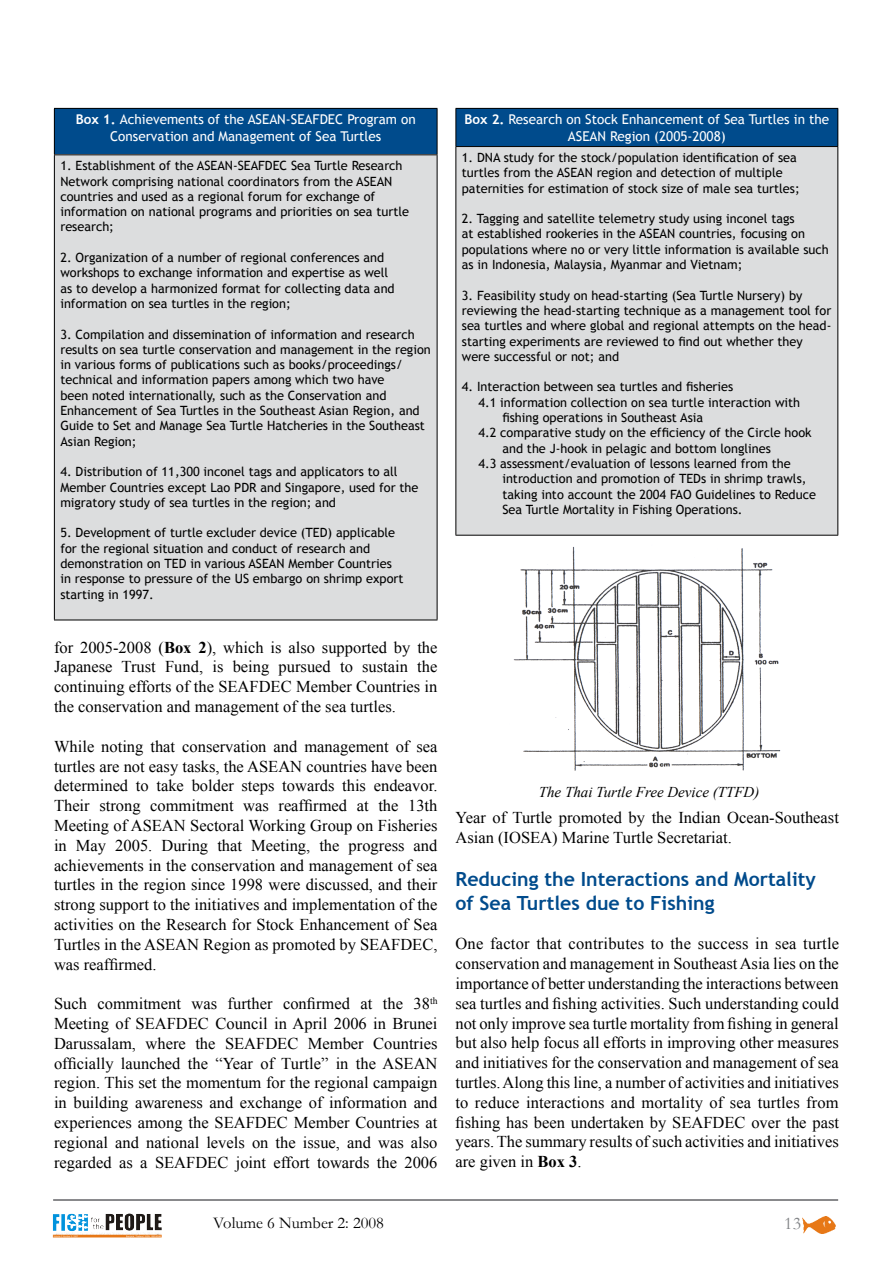
<style>
.page{position:relative;width:893px;height:1263px;background:#fff}
.page>*{position:absolute;margin:0;border:0;box-sizing:border-box;transform-origin:0 0}
.t1{font:700 19.5px/23.4px "Trebuchet MS";color:#004b8c}
.t2{font:18px "Garamond";color:#808285}
.t3{font:16.5px/19.8px "Times New Roman";color:#000;text-align:justify}
.t4{font:16.5px "Garamond";color:#000}
.t5{font:italic 15px "Times New Roman";color:#000}
.t6{font:13.5px/16.2px "Trebuchet MS";color:#fff;text-align:center}
.t7{font:12.75px/15.3px "Trebuchet MS";color:#000}
.s1{font-weight:700}
</style>
<div class="page">
<img style="left:803px;top:1217px;width:32px;height:16px">
<img style="left:67px;top:1213px;width:95px;height:18px">
<hr style="left:53px;top:1199px;width:785px;height:2px;background:#636467">
<div style="left:54px;top:108px;width:383px;height:47px;background:#004b8c"></div>
<div style="left:54px;top:155px;width:383px;height:465px;background:#dcddde"></div>
<hr style="left:54px;top:108px;width:383px;height:1px;background:#000">
<hr style="left:54px;top:109px;width:1px;height:45px;background:#000">
<hr style="left:437px;top:109px;width:1px;height:45px;background:#000">
<hr style="left:54px;top:154px;width:383px;height:1px;background:#000">
<hr style="left:54px;top:155px;width:1px;height:465px;background:#000">
<hr style="left:437px;top:155px;width:1px;height:465px;background:#000">
<hr style="left:54px;top:620px;width:383px;height:1px;background:#000">
<div style="left:456px;top:108px;width:382px;height:39px;background:#004b8c"></div>
<div style="left:456px;top:147px;width:382px;height:388px;background:#dcddde"></div>
<hr style="left:455px;top:108px;width:383px;height:1px;background:#000">
<hr style="left:455px;top:109px;width:1px;height:37px;background:#000">
<hr style="left:837px;top:109px;width:1px;height:37px;background:#000">
<hr style="left:455px;top:146px;width:383px;height:1px;background:#000">
<hr style="left:455px;top:147px;width:1px;height:388px;background:#000">
<hr style="left:837px;top:147px;width:1px;height:388px;background:#000">
<hr style="left:455px;top:535px;width:383px;height:1px;background:#000">
<img style="left:513px;top:546px;width:268px;height:225px">
<p class="t6" style="left:76px;top:112px;width:341px"><span class="s1">Box 1.</span> Achievements of the ASEAN-SEAFDEC Program on<br>Conservation and Management of Sea Turtles</p>
<p class="t7" style="left:60px;top:158px;width:350px">1. Establishment of the ASEAN-SEAFDEC Sea Turtle Research Network comprising national coordinators from the ASEAN countries and used as a regional forum for exchange of information on national programs and priorities on sea turtle research;</p>
<p class="t7" style="left:60px;top:250px;width:336px">2. Organization of a number of regional conferences and workshops to exchange information and expertise as well as to develop a harmonized format for collecting data and information on sea turtles in the region;</p>
<p class="t7" style="left:60px;top:327px;width:372px">3. Compilation and dissemination of information and research results on sea turtle conservation and management in the region in various forms of publications such as books/proceedings/ technical and information papers among which two have<br>been noted internationally, such as the Conservation and Enhancement of Sea Turtles in the Southeast Asian Region, and Guide to Set and Manage Sea Turtle Hatcheries in the Southeast Asian Region;</p>
<p class="t7" style="left:60px;top:464px;width:360px">4. Distribution of 11,300 inconel tags and applicators to all<br>Member Countries except Lao PDR and Singapore, used for the migratory study of sea turtles in the region; and</p>
<p class="t7" style="left:60px;top:525px;width:345px">5. Development of turtle excluder device (TED) applicable for the regional situation and conduct of research and demonstration on TED in various ASEAN Member Countries in response to pressure of the US embargo on shrimp export starting in 1997.</p>
<p class="t3" style="left:54px;top:637px;width:385px">for 2005-2008 (<span class="s1">Box 2</span>), which is also supported by the Japanese Trust Fund, is being pursued to sustain the continuing efforts of the SEAFDEC Member Countries in the conservation and management of the sea turtles.</p>
<p class="t3" style="left:54px;top:736px;width:385px">While noting that conservation and management of sea turtles are not easy tasks, the ASEAN countries have been determined to take bolder steps towards this endeavor.<br>Their strong commitment was reaffirmed at the 13th Meeting of ASEAN Sectoral Working Group on Fisheries in May 2005. During that Meeting, the progress and achievements in the conservation and management of sea turtles in the region since 1998 were discussed, and their strong support to the initiatives and implementation of the activities on the Research for Stock Enhancement of Sea Turtles in the ASEAN Region as promoted by SEAFDEC, was reaffirmed.</p>
<p class="t3" style="left:54px;top:993px;width:385px">Such commitment was further confirmed at the 38<sup>th </sup>Meeting of SEAFDEC Council in April 2006 in Brunei Darussalam, where the SEAFDEC Member Countries officially launched the “Year of Turtle” in the ASEAN region. This set the momentum for the regional campaign in building awareness and exchange of information and experiences among the SEAFDEC Member Countries at regional and national levels on the issue, and was also regarded as a SEAFDEC joint effort towards the 2006</p>
<p class="t6" style="left:464px;top:112px;width:366px"><span class="s1">Box 2.</span> Research on Stock Enhancement of Sea Turtles in the<br>ASEAN Region (2005-2008)</p>
<p class="t7" style="left:462px;top:150px;width:339px">1. DNA study for the stock/population identification of sea turtles from the ASEAN region and detection of multiple paternities for estimation of stock size of male sea turtles;</p>
<p class="t7" style="left:462px;top:211px;width:368px">2. Tagging and satellite telemetry study using inconel tags<br>at established rookeries in the ASEAN countries, focusing on populations where no or very little information is available such as in Indonesia, Malaysia, Myanmar and Vietnam;</p>
<p class="t7" style="left:462px;top:288px;width:371px">3. Feasibility study on head-starting (Sea Turtle Nursery) by reviewing the head-starting technique as a management tool for sea turtles and where global and regional attempts on the head&shy;starting experiments are reviewed to find out whether they were successful or not; and</p>
<p class="t7" style="left:462px;top:379px;width:273px">4. Interaction between sea turtles and fisheries</p>
<p class="t7" style="left:478px;top:395px;width:323px">4.1 information collection on sea turtle interaction with</p>
<p class="t7" style="left:502px;top:410px;width:202px">fishing operations in Southeast Asia</p>
<p class="t7" style="left:478px;top:425px;width:335px">4.2 comparative study on the efficiency of the Circle hook</p>
<p class="t7" style="left:502px;top:441px;width:270px">and the J-hook in pelagic and bottom longlines</p>
<p class="t7" style="left:478px;top:456px;width:314px">4.3 assessment/evaluation of lessons learned from the</p>
<p class="t7" style="left:502px;top:471px;width:306px">introduction and promotion of TEDs in shrimp trawls,</p>
<p class="t7" style="left:502px;top:487px;width:315px">taking into account the 2004 FAO Guidelines to Reduce</p>
<p class="t7" style="left:502px;top:502px;width:242px">Sea Turtle Mortality in Fishing Operations.</p>
<p class="t5" style="left:539px;top:781px;width:222px">The Thai Turtle Free Device (TTFD)</p>
<p class="t3" style="left:455px;top:808px;width:385px">Year of Turtle promoted by the Indian Ocean-Southeast<br>Asian (IOSEA) Marine Turtle Secretariat.</p>
<h1 class="t1" style="left:455px;top:868px;width:362px">Reducing the Interactions and Mortality of Sea Turtles due to Fishing</h1>
<p class="t3" style="left:455px;top:934px;width:385px">One factor that contributes to the success in sea turtle conservation and management in Southeast Asia lies on the importance of better understanding the interactions between sea turtles and fishing activities. Such understanding could not only improve sea turtle mortality from fishing in general but also help focus all efforts in improving other measures and initiatives for the conservation and management of sea turtles. Along this line, a number of activities and initiatives to reduce interactions and mortality of sea turtles from fishing has been undertaken by SEAFDEC over the past years. The summary results of such activities and initiatives are given in <span class="s1">Box 3</span>.</p>
<p class="t4" style="left:213px;top:1211px;width:172px">Volume 6 Number 2: 2008</p>
<h2 class="t2" style="left:784px;top:1211px;width:18px">13</h2>
</div>
